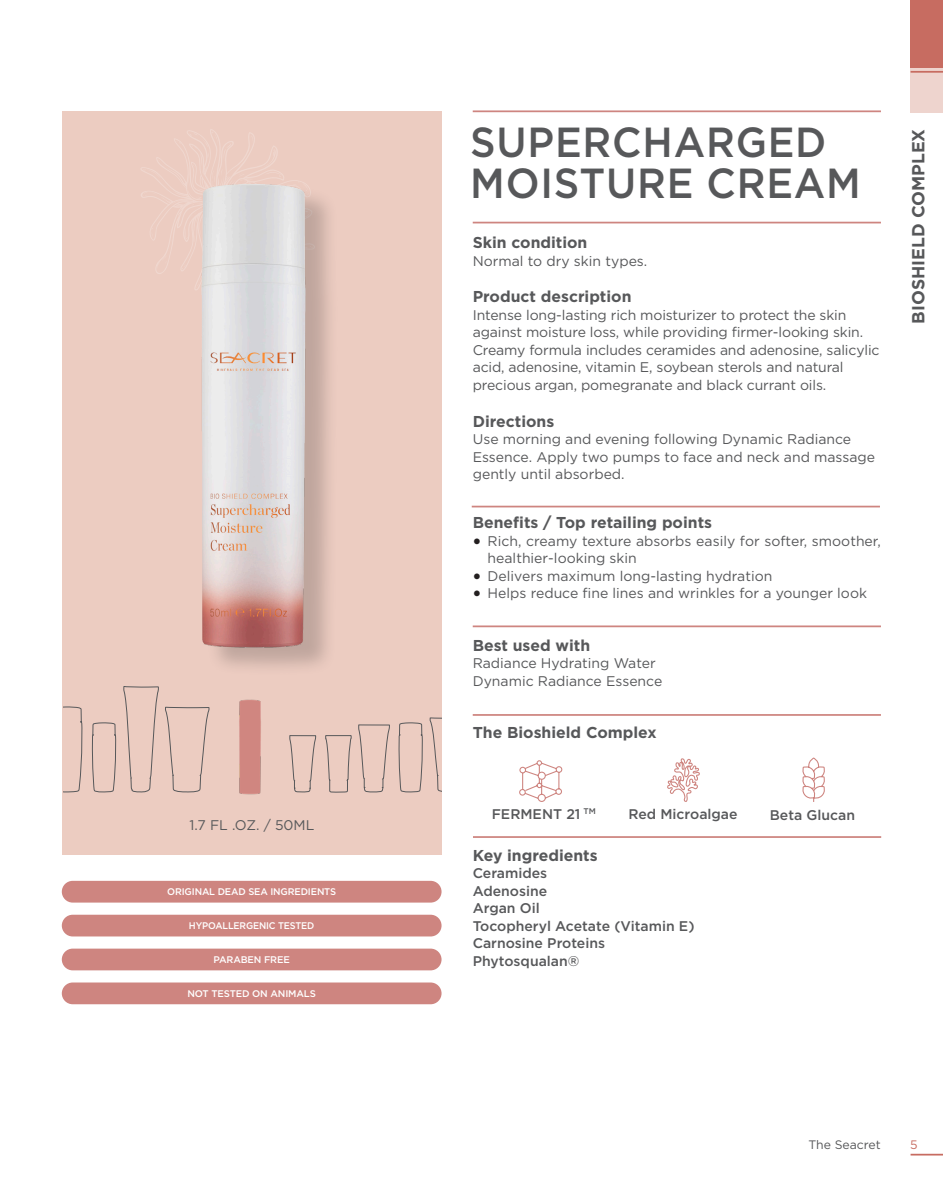
<style>
.page{position:relative;width:943px;height:1191px;background:#fff}
.page>*{position:absolute;margin:0;border:0;box-sizing:border-box;transform-origin:0 0}
.t1{font:500 42px/41.1px "Gotham Pro";letter-spacing:.02em;color:#57585a;scale:.95 1}
.t2{font:700 17.5px "Gotham Pro";color:#57585a}
.t3{font:700 15.75px "Gotham Pro";color:#57585a}
.t4{font:14px/17.5px "Gotham Pro";letter-spacing:-.01em;color:#57585a}
.t5{font:500 14px "Gotham Pro";color:#57585a}
.t6{font:12.25px "Gotham Pro";color:#57585a}
.t7{font:12.25px "Gotham Pro";color:#c76c61}
.t8{font:500 9.62px "Gotham Pro";letter-spacing:-.015em;color:#fff}
.t9{font:500 9.62px "Gotham Pro";letter-spacing:-.015em;color:#fff;scale:.95 1}
.s1{font-family:"Adobe Hebrew";font-size:21px;color:#231f20}
</style>
<div class="page">
<div style="left:62px;top:111px;width:379px;height:743px;background:#ecccc1"></div>
<div style="left:62px;top:881px;width:379px;height:21px;background:#ce8580;border-radius:11px"></div>
<div style="left:62px;top:982px;width:379px;height:22px;background:#ce8580;border-radius:11px"></div>
<div style="left:62px;top:914px;width:379px;height:22px;background:#ce8580;border-radius:11px"></div>
<div style="left:62px;top:948px;width:379px;height:22px;background:#ce8580;border-radius:11px"></div>
<div style="left:910px;top:34px;width:33px;height:79px;background:#eed4ce"></div>
<hr style="left:910px;top:71px;width:33px;height:2px;background:#c76c61">
<div style="left:910px;top:0;width:33px;height:68px;background:#c76c61"></div>
<hr style="left:910px;top:1153px;width:33px;height:2px;background:#c76c61">
<hr style="left:472px;top:110px;width:409px;height:2px;background:#ce8580">
<hr style="left:472px;top:222px;width:409px;height:1px;background:#ce8580">
<hr style="left:472px;top:506px;width:408px;height:1px;background:#ce8580">
<hr style="left:472px;top:714px;width:409px;height:2px;background:#ce8580">
<hr style="left:472px;top:625px;width:409px;height:2px;background:#ce8580">
<hr style="left:473px;top:836px;width:408px;height:2px;background:#ce8580">
<svg style="left:667px;top:758px;width:33px;height:44px"></svg>
<svg style="left:519px;top:760px;width:44px;height:42px"></svg>
<svg style="left:802px;top:758px;width:23px;height:44px"></svg>
<svg style="left:165px;top:706px;width:45px;height:86px"></svg>
<svg style="left:429px;top:717px;width:12px;height:75px"></svg>
<svg style="left:123px;top:686px;width:36px;height:106px"></svg>
<svg style="left:63px;top:706px;width:20px;height:86px"></svg>
<svg style="left:92px;top:722px;width:24px;height:70px"></svg>
<svg style="left:398px;top:722px;width:25px;height:70px"></svg>
<svg style="left:358px;top:724px;width:32px;height:68px"></svg>
<svg style="left:289px;top:735px;width:27px;height:57px"></svg>
<svg style="left:325px;top:735px;width:27px;height:58px"></svg>
<svg style="left:141px;top:129px;width:163px;height:161px"></svg>
<div style="left:205px;top:184px;width:134px;height:493px;background:#231f20;opacity:.22"></div>
<img style="left:201px;top:184px;width:105px;height:468px">
<img style="left:239px;top:699px;width:22px;height:96px">
<p class="t4" style="left:189px;top:816px;width:127px">1.7 FL .OZ. / 50ML</p>
<p class="t8" style="left:167px;top:886px;width:170px">ORIGINAL DEAD SEA INGREDIENTS</p>
<p class="t9" style="left:189px;top:920px;width:133px">HYPOALLERGENIC TESTED</p>
<p class="t8" style="left:213px;top:954px;width:78px">PARABEN FREE</p>
<p class="t8" style="left:187px;top:988px;width:130px">NOT TESTED ON ANIMALS</p>
<p class="t1" style="left:470px;top:121px;width:413px">SUPERCHARGED<br>MOISTURE CREAM</p>
<p class="t3" style="left:472px;top:233px;width:116px">Skin condition</p>
<p class="t4" style="left:472px;top:252px;width:176px">Normal to dry skin types.</p>
<p class="t3" style="left:472px;top:288px;width:160px">Product description</p>
<p class="t4" style="left:472px;top:306px;width:408px">Intense long-lasting rich moisturizer to protect the skin against moisture loss, while providing firmer-looking skin.<br>Creamy formula includes ceramides and adenosine, salicylic acid, adenosine, vitamin E, soybean sterols and natural precious argan, pomegranate and black currant oils.</p>
<p class="t3" style="left:472px;top:412px;width:83px">Directions</p>
<p class="t4" style="left:472px;top:430px;width:404px">Use morning and evening following Dynamic Radiance<br>Essence. Apply two pumps to face and neck and massage gently until absorbed.</p>
<p class="t3" style="left:472px;top:513px;width:241px">Benefits / Top retailing points</p>
<p class="t4" style="left:487px;top:532px;width:394px;text-indent:-15px"><span class="s1">•</span> Rich, creamy texture absorbs easily for softer, smoother, healthier-looking skin</p>
<p class="t4" style="left:472px;top:567px;width:301px"><span class="s1">•</span> Delivers maximum long-lasting hydration</p>
<p class="t4" style="left:472px;top:584px;width:396px"><span class="s1">•</span> Helps reduce fine lines and wrinkles for a younger look</p>
<p class="t3" style="left:472px;top:636px;width:119px">Best used with</p>
<p class="t4" style="left:472px;top:654px;width:184px">Radiance Hydrating Water</p>
<p class="t4" style="left:472px;top:672px;width:191px">Dynamic Radiance Essence</p>
<p class="t3" style="left:472px;top:723px;width:185px">The Bioshield Complex</p>
<p class="t5" style="left:492px;top:805px;width:106px">FERMENT 21 <sup>TM</sup></p>
<p class="t5" style="left:628px;top:806px;width:111px">Red Microalgae</p>
<p class="t5" style="left:769px;top:807px;width:87px">Beta Glucan</p>
<p class="t3" style="left:472px;top:846px;width:126px">Key ingredients</p>
<p class="t5" style="left:472px;top:865px;width:76px">Ceramides</p>
<p class="t5" style="left:472px;top:883px;width:76px">Adenosine</p>
<p class="t5" style="left:472px;top:900px;width:69px">Argan Oil</p>
<p class="t5" style="left:472px;top:918px;width:223px">Tocopheryl Acetate (Vitamin E)</p>
<p class="t5" style="left:472px;top:935px;width:134px">Carnosine Proteins</p>
<p class="t5" style="left:472px;top:953px;width:108px">Phytosqualan®</p>
<p class="t2" style="left:908px;top:324px;width:196px;rotate:-90deg">BIOSHIELD COMPLEX</p>
<p class="t6" style="left:808px;top:1137px;width:74px">The Seacret</p>
<p class="t7" style="left:910px;top:1137px;width:9px">5</p>
</div>
